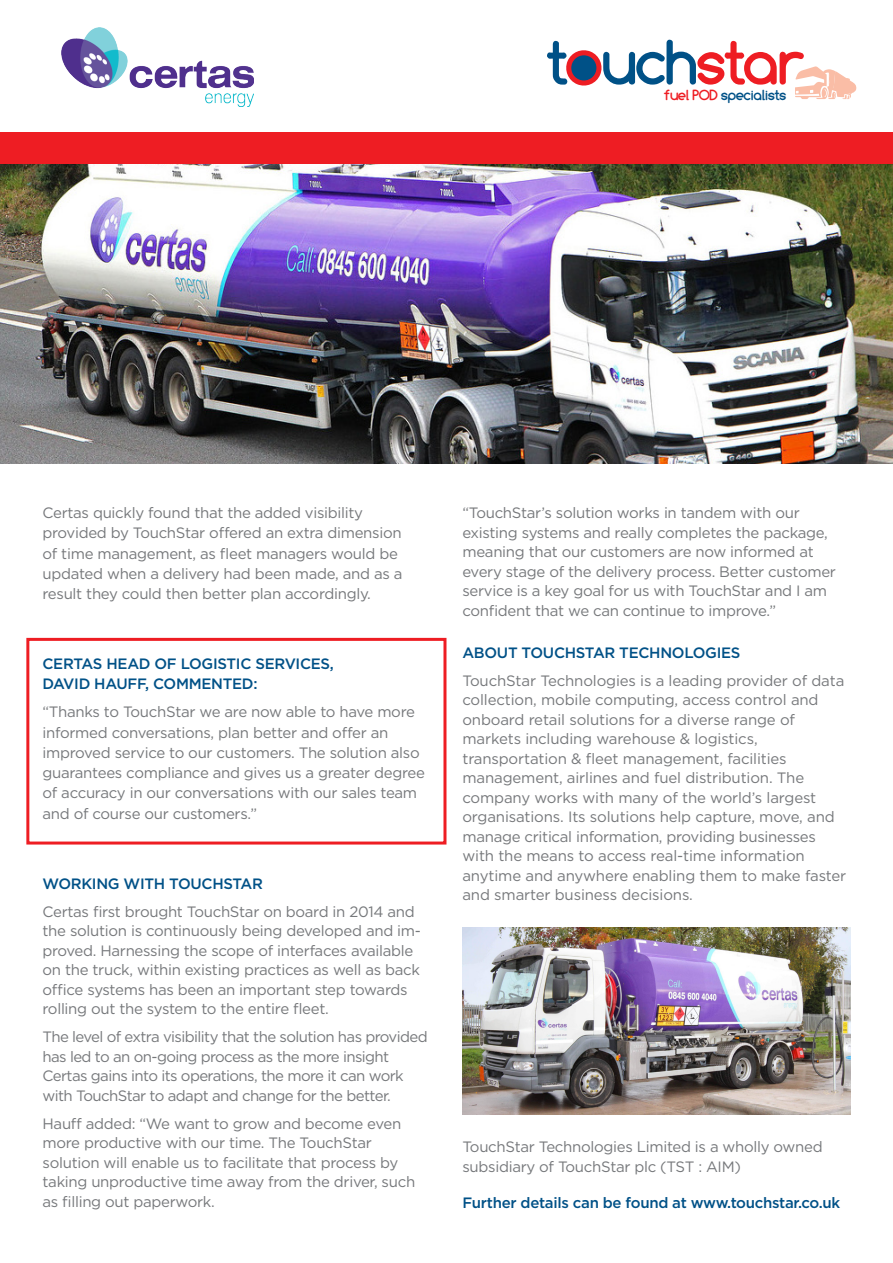
<style>
.page{position:relative;width:893px;height:1263px;background:#fff}
.page>*{position:absolute;margin:0;border:0;box-sizing:border-box;transform-origin:0 0}
.t1{font:15px/19.5px "Gotham";letter-spacing:-.02em;color:#76787b}
.t2{font:15px/19.5px "Gotham";letter-spacing:-.04em;color:#76787b}
.t3{font:500 15px "Gotham";letter-spacing:-.02em;color:#005187}
.t4{font:700 14.4px "Comfortaa";letter-spacing:-.01em;color:#005187}
.s1{color:#ee1d23}
</style>
<div class="page">
<svg style="left:547px;top:40px;width:309px;height:59px"></svg>
<img style="left:462px;top:927px;width:388px;height:187px">
<img style="left:61px;top:28px;width:192px;height:78px">
<img style="left:0;top:164px;width:893px;height:299px">
<div style="left:0;top:132px;width:893px;height:32px;background:#ee1d23"></div>
<div style="left:26px;top:638px;width:420px;height:206px;border:3px solid #ee1d23"></div>
<p class="t4" style="left:664px;top:87px;width:124px"><span class="s1">fuel POD</span> specialists</p>
<p class="t1" style="left:43px;top:502px;width:361px;line-height:20.2px">Certas quickly found that the added visibility provided by TouchStar offered an extra dimension of time management, as fleet managers would be updated when a delivery had been made, and as a result they could then better plan accordingly.</p>
<p class="t3" style="left:43px;top:654px;width:293px">CERTAS HEAD OF LOGISTIC SERVICES,</p>
<p class="t3" style="left:43px;top:673px;width:217px">DAVID HAUFF, COMMENTED:</p>
<p class="t1" style="left:43px;top:702px;width:384px;line-height:20.2px">“Thanks to TouchStar we are now able to have more informed conversations, plan better and offer an improved service to our customers. The solution also guarantees compliance and gives us a greater degree of accuracy in our conversations with our sales team and of course our customers.”</p>
<p class="t3" style="left:43px;top:873px;width:222px">WORKING WITH TOUCHSTAR</p>
<p class="t1" style="left:43px;top:901px;width:380px">Certas first brought TouchStar on board in 2014 and the solution is continuously being developed and im&shy;proved. Harnessing the scope of interfaces available on the truck, within existing practices as well as back office systems has been an important step towards rolling out the system to the entire fleet.</p>
<p class="t2" style="left:43px;top:1027px;width:387px">The level of extra visibility that the solution has provided has led to an on-going process as the more insight Certas gains into its operations, the more it can work with TouchStar to adapt and change for the better.</p>
<p class="t1" style="left:43px;top:1113px;width:374px">Hauff added: “We want to grow and become even more productive with our time. The TouchStar solution will enable us to facilitate that process by taking unproductive time away from the driver, such as filling out paperwork.</p>
<p class="t1" style="left:462px;top:503px;width:375px">“TouchStar’s solution works in tandem with our existing systems and really completes the package, meaning that our customers are now informed at every stage of the delivery process. Better customer service is a key goal for us with TouchStar and I am confident that we can continue to improve.”</p>
<p class="t3" style="left:462px;top:642px;width:280px">ABOUT TOUCHSTAR TECHNOLOGIES</p>
<p class="t1" style="left:462px;top:670px;width:385px">TouchStar Technologies is a leading provider of data collection, mobile computing, access control and onboard retail solutions for a diverse range of markets including warehouse &amp; logistics, transportation &amp; fleet management, facilities management, airlines and fuel distribution. The company works with many of the world’s largest organisations. Its solutions help capture, move, and manage critical information, providing businesses with the means to access real-time information anytime and anywhere enabling them to make faster and smarter business decisions.</p>
<p class="t1" style="left:462px;top:1137px;width:362px">TouchStar Technologies Limited is a wholly owned subsidiary of TouchStar plc (TST : AIM)</p>
<p class="t3" style="left:462px;top:1193px;width:379px">Further details can be found at www.touchstar.co.uk</p>
</div>
